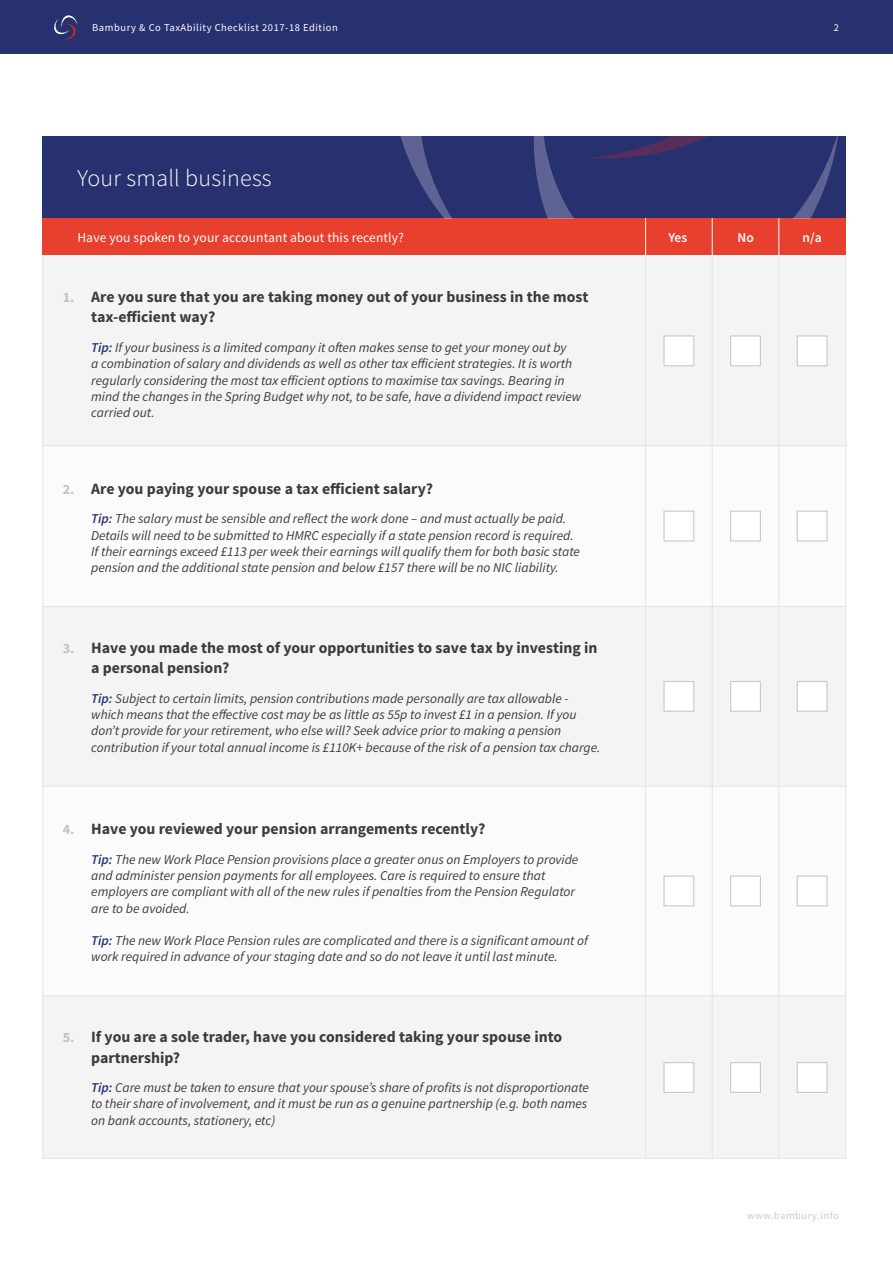
<style>
.page{position:relative;width:893px;height:1263px;background:#fff}
.page>*{position:absolute;margin:0;border:0;box-sizing:border-box;transform-origin:0 0}
.t1{font:300 24px "Source Sans Pro";letter-spacing:.01em;color:#fff}
.t2{font:700 15.75px/20.2px "Source Sans Pro";color:#3c3c3b}
.t3{font:700 14.25px "Source Sans Pro";color:#c3c3c3}
.t4{font:italic 13.5px/16.2px "Source Sans Pro";color:#3c3c3b}
.t5{font:13.5px "Source Sans Pro";letter-spacing:.01em;color:#fff}
.t6{font:600 13.5px "Source Sans Pro";color:#fff}
.t7{font:10.5px "Source Sans Pro";letter-spacing:.05em;color:#fff}
.t8{font:10.5px "Source Sans Pro";letter-spacing:.05em;color:#c8c9cb}
.s1{font-weight:600;color:#28316f}
</style>
<div class="page">
<div style="left:0;top:0;width:893px;height:54px;background:#28316f"></div>
<svg style="left:54px;top:15px;width:23px;height:24px"></svg>
<div style="left:43px;top:218px;width:803px;height:38px;background:#e8402f"></div>
<div style="left:43px;top:137px;width:803px;height:81px;background:#28316f"></div>
<svg style="left:401px;top:137px;width:437px;height:81px"></svg>
<div style="left:43px;top:256px;width:803px;height:190px;background:#f4f4f4"></div>
<div style="left:43px;top:446px;width:803px;height:160px;background:#fbfbfb"></div>
<div style="left:43px;top:607px;width:803px;height:179px;background:#f4f4f4"></div>
<div style="left:43px;top:996px;width:803px;height:163px;background:#f4f4f4"></div>
<div style="left:43px;top:786px;width:803px;height:209px;background:#fbfbfb"></div>
<div style="left:663px;top:335px;width:31px;height:31px;background:#fff;border:1px solid #c8c9cb"></div>
<div style="left:730px;top:335px;width:31px;height:31px;background:#fff;border:1px solid #c8c9cb"></div>
<div style="left:797px;top:335px;width:31px;height:31px;background:#fff;border:1px solid #c8c9cb"></div>
<hr style="left:645px;top:256px;width:1px;height:903px;background:#e4e3e5">
<hr style="left:43px;top:445px;width:804px;height:1px;background:#e4e3e5">
<hr style="left:43px;top:606px;width:803px;height:1px;background:#e4e3e5">
<hr style="left:43px;top:995px;width:803px;height:1px;background:#e4e3e5">
<hr style="left:43px;top:1158px;width:803px;height:1px;background:#e4e3e5">
<hr style="left:43px;top:786px;width:803px;height:1px;background:#e4e3e5">
<hr style="left:712px;top:256px;width:1px;height:903px;background:#e4e3e5">
<hr style="left:778px;top:256px;width:1px;height:903px;background:#e4e3e5">
<hr style="left:845px;top:256px;width:1px;height:903px;background:#e4e3e5">
<hr style="left:645px;top:218px;width:1px;height:38px;background:#fff">
<hr style="left:712px;top:218px;width:1px;height:38px;background:#fff">
<hr style="left:778px;top:218px;width:1px;height:38px;background:#fff">
<div style="left:663px;top:511px;width:31px;height:30px;background:#fff;border:1px solid #c8c9cb"></div>
<div style="left:730px;top:511px;width:31px;height:30px;background:#fff;border:1px solid #c8c9cb"></div>
<div style="left:797px;top:511px;width:31px;height:30px;background:#fff;border:1px solid #c8c9cb"></div>
<div style="left:663px;top:681px;width:31px;height:31px;background:#fff;border:1px solid #c8c9cb"></div>
<div style="left:663px;top:1062px;width:31px;height:31px;background:#fff;border:1px solid #c8c9cb"></div>
<div style="left:663px;top:875px;width:31px;height:31px;background:#fff;border:1px solid #c8c9cb"></div>
<div style="left:730px;top:681px;width:31px;height:31px;background:#fff;border:1px solid #c8c9cb"></div>
<div style="left:730px;top:1062px;width:31px;height:31px;background:#fff;border:1px solid #c8c9cb"></div>
<div style="left:730px;top:875px;width:31px;height:31px;background:#fff;border:1px solid #c8c9cb"></div>
<div style="left:797px;top:681px;width:31px;height:31px;background:#fff;border:1px solid #c8c9cb"></div>
<div style="left:797px;top:1062px;width:31px;height:31px;background:#fff;border:1px solid #c8c9cb"></div>
<div style="left:797px;top:875px;width:31px;height:31px;background:#fff;border:1px solid #c8c9cb"></div>
<hr style="left:43px;top:256px;width:1px;height:903px;background:#e4e3e5">
<p class="t7" style="left:92px;top:21px;width:247px">Bambury &amp; Co TaxAbility Checklist 2017-18 Edition</p>
<h1 class="t1" style="left:77px;top:164px;width:196px">Your small business</h1>
<p class="t5" style="left:77px;top:229px;width:328px">Have you spoken to your accountant about this recently?</p>
<p class="t3" style="left:63px;top:288px;width:13px">1.</p>
<p class="t2" style="left:91px;top:287px;width:499px">Are you sure that you are taking money out of your business in the most tax-efficient way?</p>
<p class="t4" style="left:91px;top:340px;width:492px"><span class="s1">Tip:</span> If your business is a limited company it often makes sense to get your money out by<br>a combination of salary and dividends as well as other tax efficient strategies. It is worth regularly considering the most tax efficient options to maximise tax savings. Bearing in mind the changes in the Spring Budget why not, to be safe, have a dividend impact review carried out.</p>
<p class="t3" style="left:63px;top:480px;width:13px">2.</p>
<p class="t2" style="left:91px;top:479px;width:343px">Are you paying your spouse a tax efficient salary?</p>
<p class="t4" style="left:91px;top:511px;width:490px"><span class="s1">Tip:</span> The salary must be sensible and reflect the work done – and must actually be paid.<br>Details will need to be submitted to HMRC especially if a state pension record is required.<br>If their earnings exceed £113 per week their earnings will qualify them for both basic state pension and the additional state pension and below £157 there will be no NIC liability.</p>
<p class="t3" style="left:63px;top:639px;width:13px">3.</p>
<p class="t2" style="left:91px;top:638px;width:508px">Have you made the most of your opportunities to save tax by investing in a personal pension?</p>
<p class="t4" style="left:91px;top:690px;width:511px"><span class="s1">Tip:</span> Subject to certain limits, pension contributions made personally are tax allowable - which means that the effective cost may be as little as 55p to invest £1 in a pension. If you don’t provide for your retirement, who else will? Seek advice prior to making a pension contribution if your total annual income is £110K+ because of the risk of a pension tax charge.</p>
<p class="t3" style="left:63px;top:820px;width:13px">4.</p>
<p class="t2" style="left:91px;top:819px;width:396px">Have you reviewed your pension arrangements recently?</p>
<p class="t4" style="left:91px;top:851px;width:489px"><span class="s1">Tip:</span> The new Work Place Pension provisions place a greater onus on Employers to provide and administer pension payments for all employees. Care is required to ensure that employers are compliant with all of the new rules if penalties from the Pension Regulator are to be avoided.</p>
<p class="t4" style="left:91px;top:932px;width:498px"><span class="s1">Tip:</span> The new Work Place Pension rules are complicated and there is a significant amount of work required in advance of your staging date and so do not leave it until last minute.</p>
<p class="t3" style="left:63px;top:1028px;width:13px">5.</p>
<p class="t2" style="left:91px;top:1027px;width:473px">If you are a sole trader, have you considered taking your spouse into partnership?</p>
<p class="t4" style="left:91px;top:1080px;width:499px"><span class="s1">Tip:</span> Care must be taken to ensure that your spouse’s share of profits is not disproportionate to their share of involvement, and it must be run as a genuine partnership (e.g. both names on bank accounts, stationery, etc)</p>
<p class="t7" style="left:834px;top:21px;width:7px">2</p>
<p class="t6" style="left:668px;top:228px;width:21px">Yes</p>
<p class="t6" style="left:737px;top:228px;width:18px">No</p>
<p class="t6" style="left:802px;top:228px;width:21px">n/a</p>
<p class="t8" style="left:747px;top:1209px;width:93px">www.bambury.info</p>
</div>
